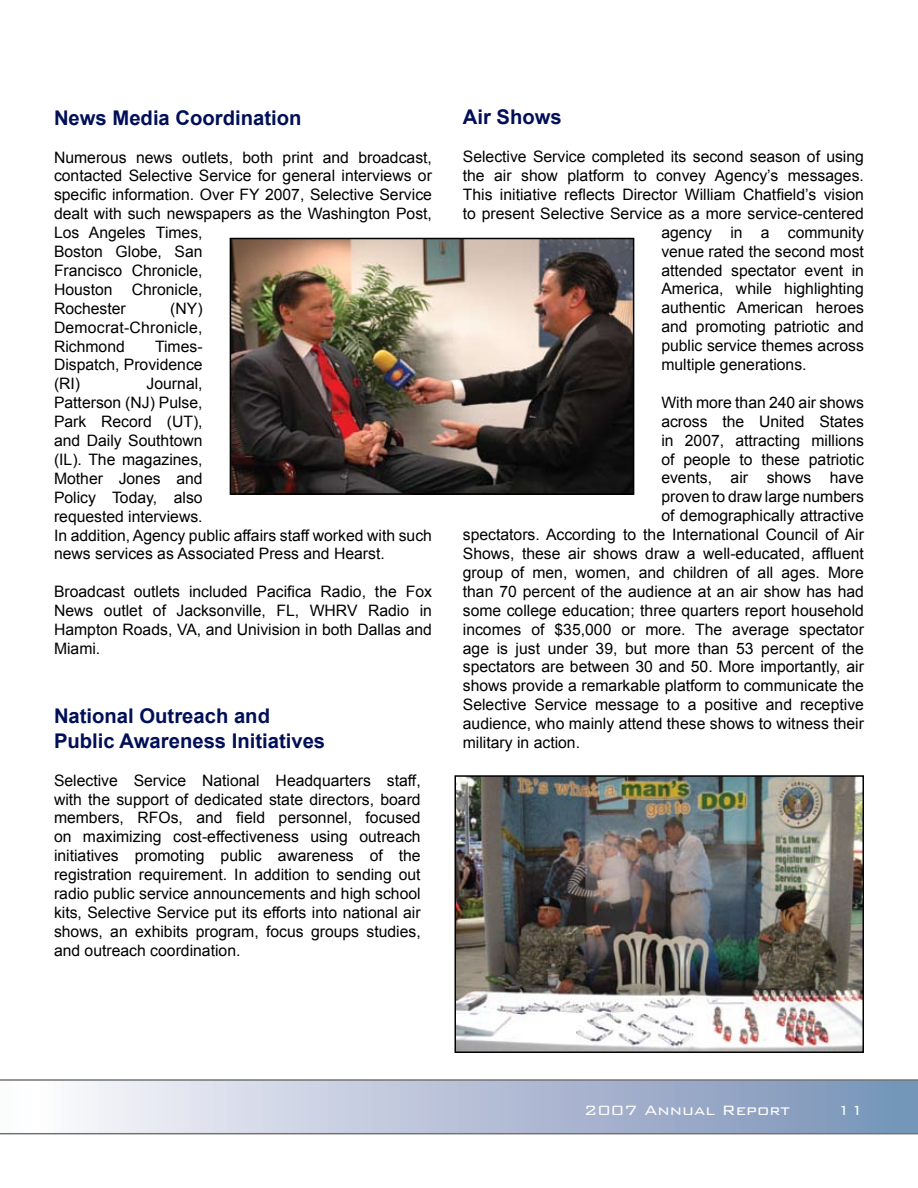
<style>
.page{position:relative;width:918px;height:1188px;background:#fff}
.page>*{position:absolute;margin:0;border:0;box-sizing:border-box;transform-origin:0 0}
.t1{font:700 20.25px/25.2px "Arial";color:#000f58}
.t2{font:300 18px "Bank Gothic BT";color:#fff}
.t3{font:15.75px/18.9px "Arial";color:#000;text-align:justify}
</style>
<div class="page">
<svg style="left:0;top:1079px;width:918px;height:55px;background:#b7c1d5"></svg>
<img style="left:233px;top:241px;width:398px;height:251px">
<div style="left:230px;top:238px;width:404px;height:257px;border:2px solid #000"></div>
<img style="left:457px;top:778px;width:404px;height:272px">
<div style="left:454px;top:775px;width:410px;height:278px;border:2px solid #000"></div>
<p class="t1" style="left:54px;top:106px;width:249px">News Media Coordination</p>
<p class="t3" style="left:54px;top:148px;width:380px;text-align:left">Numerous news outlets, both print and broadcast, contacted Selective Service for general interviews or specific information. Over FY 2007, Selective Service dealt with such newspapers as the Washington Post, Los Angeles Times,<br>Boston Globe, San<br>Francisco Chronicle,<br>Houston Chronicle,<br>Rochester</p>
<p class="t3" style="left:54px;top:299px;width:150px;text-indent:116px">(NY)<br>Democrat-Chronicle, Richmond</p>
<p class="t3" style="left:54px;top:337px;width:150px;text-indent:101px">Times-Dispatch, Providence (RI)</p>
<p class="t3" style="left:54px;top:375px;width:379px;text-align:left;text-indent:93px">Journal,<br>Patterson (NJ) Pulse,<br>Park Record (UT),<br>and Daily Southtown<br>(IL). The magazines,<br>Mother Jones and<br>Policy Today, also<br>requested interviews.<br>In addition, Agency public affairs staff worked with such news services as Associated Press and Hearst.</p>
<p class="t3" style="left:54px;top:582px;width:379px">Broadcast outlets included Pacifica Radio, the Fox News outlet of Jacksonville, FL, WHRV Radio in Hampton Roads, VA, and Univision in both Dallas and Miami.</p>
<p class="t1" style="left:54px;top:704px;width:273px">National Outreach and<br>Public Awareness Initiatives</p>
<p class="t3" style="left:54px;top:771px;width:368px">Selective Service National Headquarters staff, with the support of dedicated state directors, board members, RFOs, and field personnel, focused on maximizing cost-effectiveness using outreach initiatives promoting public awareness of the registration requirement. In addition to sending out radio public service announcements and high school kits, Selective Service put its efforts into national air shows, an exhibits program, focus groups studies, and outreach coordination.</p>
<p class="t1" style="left:463px;top:105px;width:101px">Air Shows</p>
<p class="t3" style="left:463px;top:147px;width:403px">Selective Service completed its second season of using</p>
<p class="t3" style="left:463px;top:166px;width:403px">the air show platform to convey Agency’s messages.</p>
<p class="t3" style="left:463px;top:185px;width:403px">This initiative reflects Director William Chatfield’s vision</p>
<p class="t3" style="left:463px;top:204px;width:403px">to present Selective Service as a more service-centered</p>
<p class="t3" style="left:661px;top:223px;width:204px">agency in a community</p>
<p class="t3" style="left:661px;top:242px;width:204px">venue rated the second most</p>
<p class="t3" style="left:661px;top:261px;width:204px">attended spectator event in</p>
<p class="t3" style="left:661px;top:280px;width:204px">America, while highlighting</p>
<p class="t3" style="left:661px;top:299px;width:204px">authentic American heroes</p>
<p class="t3" style="left:661px;top:317px;width:204px">and promoting patriotic and</p>
<p class="t3" style="left:661px;top:336px;width:204px">public service themes across</p>
<p class="t3" style="left:661px;top:355px;width:147px">multiple generations.</p>
<p class="t3" style="left:661px;top:393px;width:204px">With more than 240 air shows</p>
<p class="t3" style="left:661px;top:412px;width:204px">across the United States</p>
<p class="t3" style="left:661px;top:431px;width:204px">in 2007, attracting millions</p>
<p class="t3" style="left:661px;top:450px;width:204px">of people to these patriotic</p>
<p class="t3" style="left:661px;top:469px;width:204px">events, air shows have</p>
<p class="t3" style="left:661px;top:488px;width:204px">proven to draw large numbers</p>
<p class="t3" style="left:661px;top:506px;width:204px">of demographically attractive</p>
<p class="t3" style="left:463px;top:525px;width:403px">spectators. According to the International Council of Air</p>
<p class="t3" style="left:463px;top:544px;width:403px">Shows, these air shows draw a well-educated, affluent</p>
<p class="t3" style="left:463px;top:563px;width:403px">group of men, women, and children of all ages. More</p>
<p class="t3" style="left:463px;top:582px;width:403px">than 70 percent of the audience at an air show has had</p>
<p class="t3" style="left:463px;top:601px;width:403px">some college education; three quarters report household</p>
<p class="t3" style="left:463px;top:620px;width:403px">incomes of $35,000 or more. The average spectator</p>
<p class="t3" style="left:463px;top:639px;width:403px">age is just under 39, but more than 53 percent of the</p>
<p class="t3" style="left:463px;top:658px;width:403px">spectators are between 30 and 50. More importantly, air</p>
<p class="t3" style="left:463px;top:677px;width:403px">shows provide a remarkable platform to communicate the</p>
<p class="t3" style="left:463px;top:695px;width:403px">Selective Service message to a positive and receptive</p>
<p class="t3" style="left:463px;top:714px;width:403px">audience, who mainly attend these shows to witness their</p>
<p class="t3" style="left:463px;top:733px;width:119px">military in action.</p>
<p class="t2" style="left:584px;top:1100px;width:208px">2007 Annual Report</p>
<p class="t2" style="left:837px;top:1100px;width:28px">11</p>
</div>
